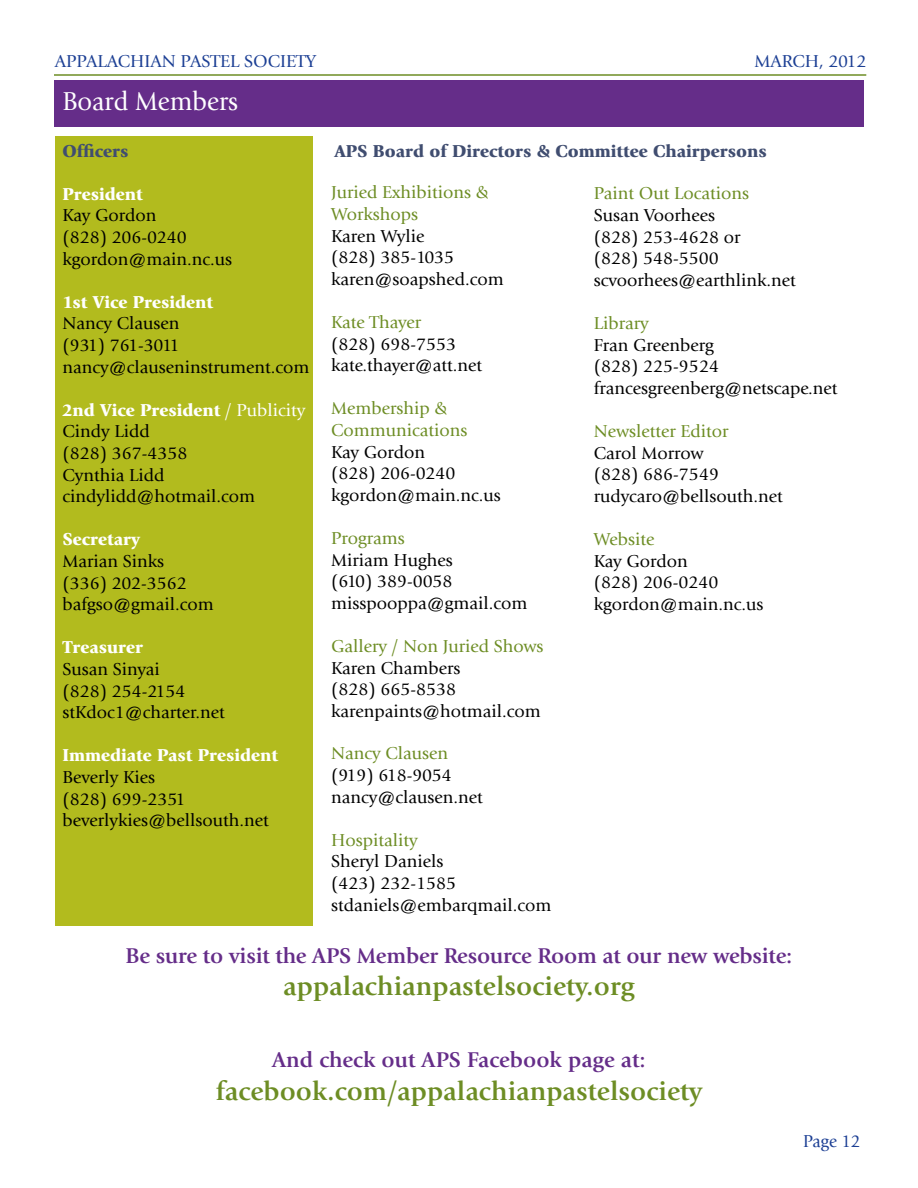
<style>
.page{position:relative;width:918px;height:1188px;background:#fff}
.page>*{position:absolute;margin:0;border:0;box-sizing:border-box;transform-origin:0 0}
.t1{font:700 27.15px "Giovanni";color:#6d8d24}
.t2{font:27px "Giovanni";color:#fff;scale:.95 1}
.t3{font:700 22.35px "Giovanni";letter-spacing:-.01em;color:#652d89}
.t4{font:18px/21.6px "Giovanni";color:#000}
.t5{font:18px/21.6px "Giovanni";color:#6d8d24}
.t6{font:900 18px "Giovanni";color:#fff}
.t7{font:900 18px "Giovanni";color:#404d70}
.t8{font:18px "Giovanni";color:#1c3f94}
.t9{font:18px "Giovanni";color:#1c3f94;scale:.95 1}
.s1{font-weight:900;color:#fff}
.s2{color:#fff}
</style>
<div class="page">
<div style="left:54px;top:80px;width:810px;height:47px;background:#652d89"></div>
<hr style="left:54px;top:74px;width:812px;height:2px;background:#6d8d24">
<div style="left:55px;top:136px;width:258px;height:790px;background:#b2bb1e"></div>
<p class="t8" style="left:55px;top:51px;width:263px">APPALACHIAN PASTEL SOCIETY</p>
<p class="t8" style="left:754px;top:51px;width:114px">MARCH, 2012</p>
<h2 class="t2" style="left:62px;top:86px;width:187px">Board Members</h2>
<p class="t7" style="left:63px;top:140px;width:67px">Officers</p>
<p class="t6" style="left:63px;top:183px;width:82px">President</p>
<p class="t4" style="left:63px;top:205px;width:171px">Kay Gordon<br>(828) 206-0240 kgordon@main.nc.us</p>
<p class="t6" style="left:63px;top:291px;width:152px">1st Vice President</p>
<p class="t4" style="left:63px;top:313px;width:249px">Nancy Clausen<br>(931) 761-3011 nancy@clauseninstrument.com</p>
<p class="t4" style="left:63px;top:399px;width:244px"><span class="s1">2nd Vice President</span> <span class="s2">/ Publicity<br></span>Cindy Lidd<br>(828) 367-4358<br>Cynthia Lidd cindylidd@hotmail.com</p>
<p class="t6" style="left:63px;top:529px;width:79px">Secretary</p>
<p class="t4" style="left:63px;top:551px;width:153px">Marian Sinks<br>(336) 202-3562 bafgso@gmail.com</p>
<p class="t6" style="left:63px;top:637px;width:82px">Treasurer</p>
<p class="t4" style="left:63px;top:659px;width:164px">Susan Sinyai<br>(828) 254-2154 stKdoc1@charter.net</p>
<p class="t6" style="left:63px;top:745px;width:217px">Immediate Past President</p>
<p class="t4" style="left:63px;top:767px;width:208px">Beverly Kies<br>(828) 699-2351 beverlykies@bellsouth.net</p>
<p class="t7" style="left:334px;top:141px;width:434px">APS Board of Directors &amp; Committee Chairpersons</p>
<p class="t5" style="left:331px;top:182px;width:159px">Juried Exhibitions &amp;<br>Workshops</p>
<p class="t4" style="left:331px;top:225px;width:174px">Karen Wylie<br>(828) 385-1035 karen@soapshed.com</p>
<p class="t5" style="left:331px;top:312px;width:92px">Kate Thayer</p>
<p class="t4" style="left:331px;top:333px;width:153px">(828) 698-7553 kate.thayer@att.net</p>
<p class="t5" style="left:331px;top:398px;width:138px">Membership &amp;<br>Communications</p>
<p class="t4" style="left:331px;top:441px;width:171px">Kay Gordon<br>(828) 206-0240 kgordon@main.nc.us</p>
<p class="t5" style="left:331px;top:528px;width:75px">Programs</p>
<p class="t4" style="left:331px;top:549px;width:198px">Miriam Hughes<br>(610) 389-0058 misspooppa@gmail.com</p>
<p class="t5" style="left:331px;top:636px;width:214px">Gallery / Non Juried Shows</p>
<p class="t4" style="left:331px;top:657px;width:211px">Karen Chambers<br>(828) 665-8538 karenpaints@hotmail.com</p>
<p class="t5" style="left:331px;top:743px;width:118px">Nancy Clausen</p>
<p class="t4" style="left:331px;top:765px;width:153px">(919) 618-9054 nancy@clausen.net</p>
<p class="t5" style="left:331px;top:829px;width:88px">Hospitality</p>
<p class="t4" style="left:331px;top:851px;width:222px">Sheryl Daniels<br>(423) 232-1585 stdaniels@embarqmail.com</p>
<p class="t5" style="left:594px;top:183px;width:157px">Paint Out Locations</p>
<p class="t4" style="left:594px;top:204px;width:204px">Susan Voorhees<br>(828) 253-4628 or<br>(828) 548-5500 scvoorhees@earthlink.net</p>
<p class="t5" style="left:594px;top:312px;width:56px">Library</p>
<p class="t4" style="left:594px;top:334px;width:245px">Fran Greenberg<br>(828) 225-9524 francesgreenberg@netscape.net</p>
<p class="t5" style="left:594px;top:420px;width:136px">Newsletter Editor</p>
<p class="t4" style="left:594px;top:442px;width:191px">Carol Morrow<br>(828) 686-7549 rudycaro@bellsouth.net</p>
<p class="t5" style="left:594px;top:528px;width:62px">Website</p>
<p class="t4" style="left:594px;top:550px;width:171px">Kay Gordon<br>(828) 206-0240 kgordon@main.nc.us</p>
<p class="t3" style="left:126px;top:942px;width:668px">Be sure to visit the APS Member Resource Room at our new website:</p>
<h1 class="t1" style="left:283px;top:971px;width:353px">appalachianpastelsociety.org</h1>
<p class="t3" style="left:272px;top:1047px;width:375px">And check out APS Facebook page at:</p>
<h1 class="t1" style="left:216px;top:1075px;width:488px">facebook.com/appalachianpastelsociety</h1>
<p class="t9" style="left:803px;top:1131px;width:62px">Page 12</p>
</div>
